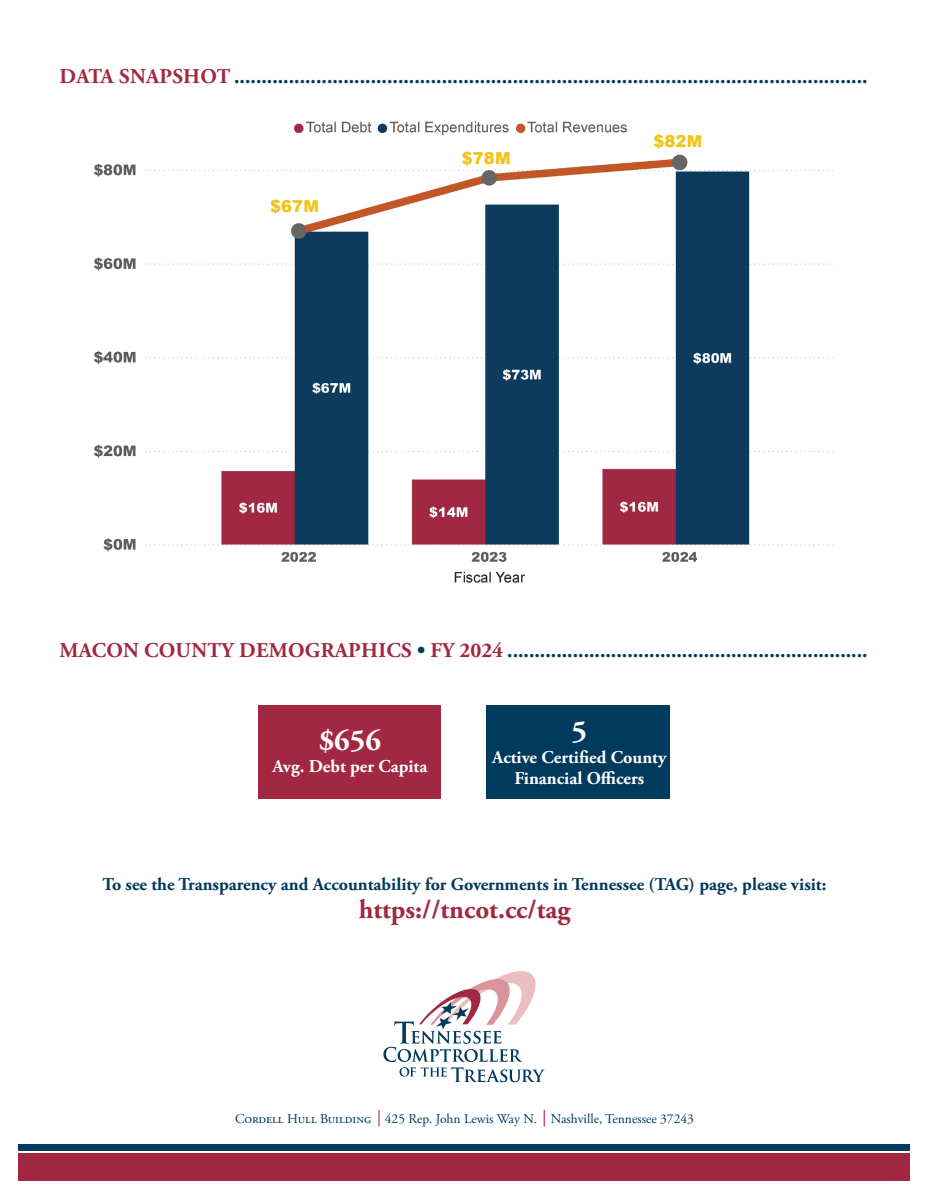
<style>
.page{position:relative;width:929px;height:1199px;background:#fff}
.page>*{position:absolute;margin:0;border:0;box-sizing:border-box;transform-origin:0 0}
.t1{font:700 30px "Adobe Garamond Pro";color:#fff}
.t2{font:700 27px "Adobe Garamond Pro";color:#a22842}
.t3{font:700 21px "Adobe Garamond Pro";letter-spacing:.015em;color:#003a5d}
.t4{font:700 18px "Adobe Garamond Pro";color:#003a5d}
.t5{font:700 18px "Adobe Garamond Pro";color:#fff}
.t6{font:900 16.5px "Arial";letter-spacing:.01em;color:#f3c314}
.t7{font:13.5px "Adobe Garamond Pro";color:#003a5d}
.s1{color:#a22842}
</style>
<div class="page">
<svg style="left:383px;top:971px;width:162px;height:111px"></svg>
<div style="left:19px;top:1153px;width:891px;height:27px;background:#a22842"></div>
<div style="left:19px;top:1144px;width:891px;height:6px;background:#003a5d"></div>
<svg style="left:544px;top:1110px;width:1px;height:16px"></svg>
<svg style="left:379px;top:1110px;width:1px;height:16px"></svg>
<div style="left:486px;top:705px;width:184px;height:94px;background:#003a5d"></div>
<div style="left:259px;top:705px;width:182px;height:94px;background:#a22842"></div>
<img style="left:94px;top:121px;width:739px;height:462px">
<p class="t3" style="left:60px;top:64px;width:809px"><span class="s1">DATA SNAPSHOT</span> ....................................................................................................................</p>
<p class="t6" style="left:270px;top:194px;width:50px">$67M</p>
<p class="t6" style="left:462px;top:146px;width:50px">$78M</p>
<p class="t6" style="left:653px;top:129px;width:50px">$82M</p>
<p class="t3" style="left:60px;top:638px;width:809px"><span class="s1">MACON COUNTY DEMOGRAPHICS</span> • <span class="s1">FY 2024</span> ..................................................................</p>
<p class="t1" style="left:319px;top:723px;width:64px">$656</p>
<p class="t5" style="left:272px;top:756px;width:156px">Avg. Debt per Capita</p>
<p class="t1" style="left:571px;top:714px;width:17px">5</p>
<p class="t5" style="left:492px;top:746px;width:176px">Active Certified County</p>
<p class="t5" style="left:514px;top:768px;width:131px">Financial Officers</p>
<p class="t4" style="left:103px;top:874px;width:725px">To see the Transparency and Accountability for Governments in Tennessee (TAG) page, please visit:</p>
<p class="t2" style="left:359px;top:894px;width:213px">https://tncot.cc/tag</p>
<p class="t7" style="left:235px;top:1110px;width:460px">Cordell Hull Building 425 Rep. John Lewis Way N. Nashville, Tennessee 37243</p>
</div>
